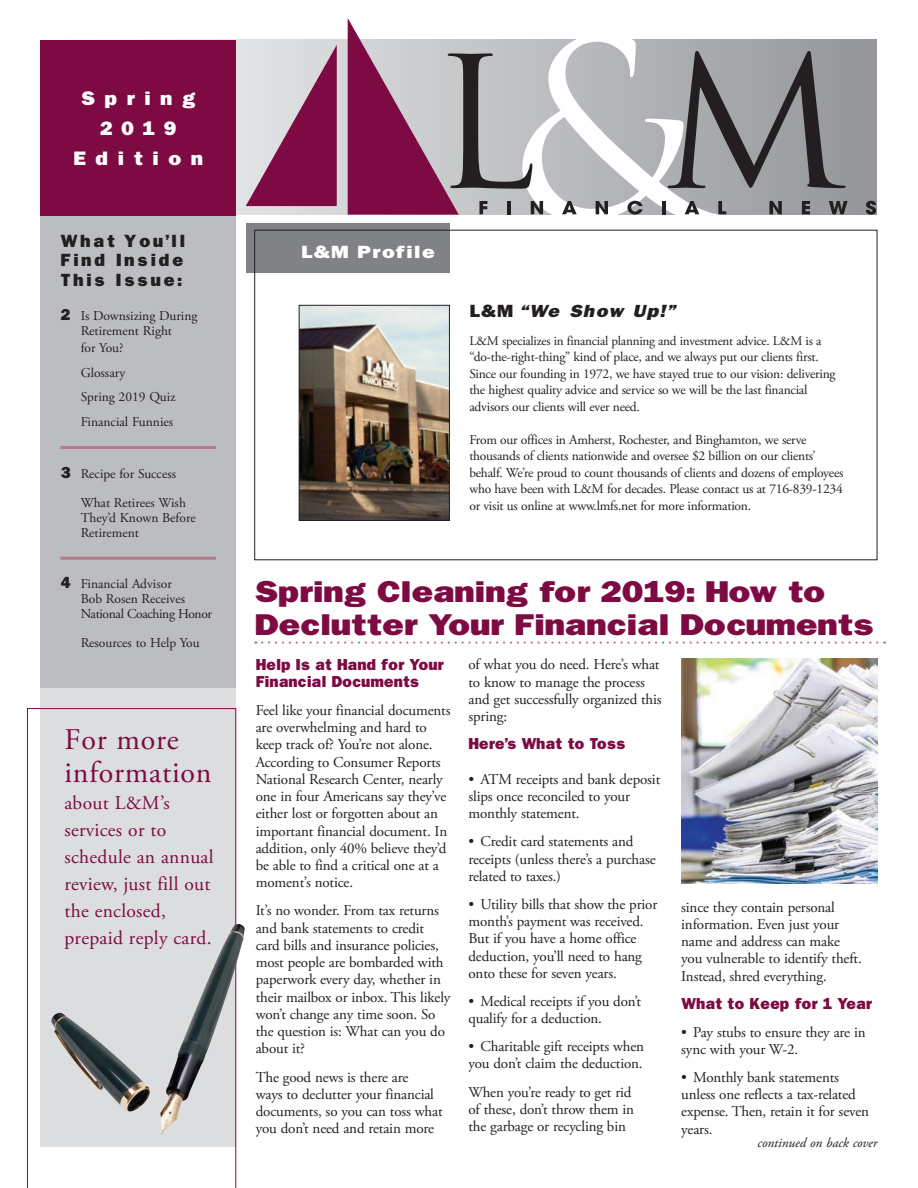
<style>
.page{position:relative;width:918px;height:1188px;background:#fff}
.page>*{position:absolute;margin:0;border:0;box-sizing:border-box;transform-origin:0 0}
.t1{font:30px/33px "Adobe Garamond Pro";letter-spacing:.025em;color:#7d0a42}
.subhead_1{font:800 25.5px/33px "Franklin";letter-spacing:-.03em;color:#7d0a42;scale:1.2 1}
.t2{font:19.5px/27px "Adobe Garamond Pro";letter-spacing:.015em;color:#7d0a42}
.t3{font:800 16.5px/30px "Franklin";letter-spacing:.5em;color:#fff;text-align:center;scale:1.1 1}
.body_text_1{font:15px/17.2px "Adobe Garamond Pro";letter-spacing:-.01em;color:#231f20}
.t4{font:800 15px/19.5px "Franklin";letter-spacing:.15em;color:#231f20}
.a__Profile_Name{font:italic 800 15px "Franklin";letter-spacing:.05em;color:#231f20;scale:1.1 1}
.t5{font:800 15px "Franklin";letter-spacing:.05em;color:#fff;scale:1.2 1}
.b__Profile_Text{font:13.5px/16.5px "Adobe Garamond Pro";letter-spacing:-.02em;color:#231f20}
.TABLE_of_CONTENTS-li{font:13.5px/15px "Adobe Garamond Pro";color:#231f20}
.body_text_1-2{font:800 13.5px/17.2px "Franklin";letter-spacing:-.01em;color:#7d0a42}
.body_text_1-3{font:italic 13.5px "Adobe Garamond Pro";color:#231f20}
.b__Profile_Text-2{font:13.2px "Adobe Garamond Pro";letter-spacing:-.02em;color:#231f20}
.s1{font-family:"Franklin";font-weight:800}
.s2{font-style:normal}
</style>
<div class="page">
<div style="left:40px;top:216px;width:196px;height:472px;background:#bcbdc0"></div>
<svg style="left:112px;top:39px;width:764px;height:176px"></svg>
<svg style="left:866px;top:201px;width:10px;height:14px"></svg>
<svg style="left:246px;top:45px;width:91px;height:161px"></svg>
<svg style="left:348px;top:18px;width:500px;height:197px"></svg>
<div style="left:40px;top:688px;width:196px;height:460px;background:#dcdddf"></div>
<svg style="left:27px;top:708px;width:209px;height:480px"></svg>
<div style="left:246px;top:223px;width:204px;height:50px;background:#808285"></div>
<div style="left:40px;top:40px;width:196px;height:176px;background:#7d0a42"></div>
<img style="left:51px;top:924px;width:194px;height:211px">
<hr style="left:60px;top:446px;width:156px;height:3px;background:#b6798b">
<hr style="left:60px;top:557px;width:156px;height:3px;background:#b6798b">
<img style="left:682px;top:659px;width:196px;height:224px">
<svg style="left:262px;top:641px;width:623px;height:3px"></svg>
<img style="left:301px;top:307px;width:147px;height:212px">
<div style="left:299px;top:305px;width:151px;height:216px;border:1px solid #231f20"></div>
<p class="t3" style="left:73px;top:83px;width:120px">Spring<br>2019<br>Edition</p>
<p class="t4" style="left:60px;top:230px;width:126px">What You’ll<br>Find Inside</p>
<p class="t4" style="left:60px;top:269px;width:123px">This Issue:</p>
<p class="TABLE_of_CONTENTS-li" style="left:60px;top:309px;width:138px;text-align:center"><span class="s1">2</span> Is Downsizing During<br>Retirement Right</p>
<p class="TABLE_of_CONTENTS-li" style="left:81px;top:340px;width:44px">for You?</p>
<p class="TABLE_of_CONTENTS-li" style="left:81px;top:365px;width:46px">Glossary</p>
<p class="TABLE_of_CONTENTS-li" style="left:81px;top:390px;width:96px">Spring 2019 Quiz</p>
<p class="TABLE_of_CONTENTS-li" style="left:81px;top:415px;width:94px">Financial Funnies</p>
<p class="TABLE_of_CONTENTS-li" style="left:60px;top:466px;width:117px"><span class="s1">3</span> Recipe for Success</p>
<p class="TABLE_of_CONTENTS-li" style="left:81px;top:496px;width:117px">What Retirees Wish<br>They’d Known Before<br>Retirement</p>
<p class="TABLE_of_CONTENTS-li" style="left:81px;top:577px;width:133px;text-indent:-20px"><span class="s1">4</span> Financial Advisor<br>Bob Rosen Receives<br>National Coaching Honor</p>
<p class="TABLE_of_CONTENTS-li" style="left:81px;top:636px;width:120px">Resources to Help You</p>
<p class="t1" style="left:64px;top:724px;width:149px">For more information</p>
<p class="t2" style="left:64px;top:790px;width:151px">about L&amp;M’s services or to schedule an annual review, just fill out the enclosed, prepaid reply card.</p>
<p class="t5" style="left:301px;top:241px;width:113px">L&amp;M Profile</p>
<p class="a__Profile_Name" style="left:469px;top:301px;width:189px"><span class="s2">L&amp;M</span> “We Show Up!”</p>
<p class="b__Profile_Text-2" style="left:469px;top:332px;width:353px">L&amp;M specializes in financial planning and investment advice. L&amp;M is a</p>
<p class="b__Profile_Text" style="left:469px;top:349px;width:368px">“do-the-right-thing” kind of place, and we always put our clients first.<br>Since our founding in 1972, we have stayed true to our vision: delivering the highest quality advice and service so we will be the last financial advisors our clients will ever need.</p>
<p class="b__Profile_Text" style="left:469px;top:432px;width:376px">From our offices in Amherst, Rochester, and Binghamton, we serve thousands of clients nationwide and oversee $2 billion on our clients’ behalf. We’re proud to count thousands of clients and dozens of employees who have been with L&amp;M for decades. Please contact us at 716-839-1234 or visit us online at www.lmfs.net for more information.</p>
<p class="subhead_1" style="left:254px;top:575px;width:518px">Spring Cleaning for 2019: How to<br>Declutter Your Financial Documents</p>
<p class="body_text_1-2" style="left:256px;top:655px;width:190px">Help Is at Hand for Your<br>Financial Documents</p>
<p class="body_text_1" style="left:256px;top:702px;width:196px">Feel like your financial documents are overwhelming and hard to keep track of? You’re not alone.<br>According to Consumer Reports<br>National Research Center, nearly one in four Americans say they’ve either lost or forgotten about an important financial document. In addition, only 40% believe they’d be able to find a critical one at a moment’s notice.</p>
<p class="body_text_1" style="left:256px;top:903px;width:196px">It’s no wonder. From tax returns and bank statements to credit card bills and insurance policies, most people are bombarded with paperwork every day, whether in their mailbox or inbox. This likely won’t change any time soon. So the question is: What can you do about it?</p>
<p class="body_text_1" style="left:256px;top:1069px;width:188px">The good news is there are<br>ways to declutter your financial documents, so you can toss what you don’t need and retain more</p>
<p class="body_text_1" style="left:468px;top:657px;width:195px">of what you do need. Here’s what to know to manage the process and get successfully organized this spring:</p>
<p class="body_text_1-2" style="left:468px;top:735px;width:159px">Here’s What to Toss</p>
<p class="body_text_1" style="left:468px;top:771px;width:193px">• ATM receipts and bank deposit slips once reconciled to your monthly statement.</p>
<p class="body_text_1" style="left:468px;top:833px;width:189px">• Credit card statements and receipts (unless there’s a purchase related to taxes.)</p>
<p class="body_text_1" style="left:468px;top:896px;width:190px">• Utility bills that show the prior month’s payment was received.<br>But if you have a home office deduction, you’ll need to hang onto these for seven years.</p>
<p class="body_text_1" style="left:468px;top:993px;width:174px">• Medical receipts if you don’t qualify for a deduction.</p>
<p class="body_text_1" style="left:468px;top:1038px;width:177px">• Charitable gift receipts when you don’t claim the deduction.</p>
<p class="body_text_1" style="left:468px;top:1084px;width:167px">When you’re ready to get rid of these, don’t throw them in the garbage or recycling bin</p>
<p class="body_text_1" style="left:681px;top:899px;width:182px">since they contain personal information. Even just your name and address can make you vulnerable to identify theft.<br>Instead, shred everything.</p>
<p class="body_text_1-2" style="left:681px;top:994px;width:193px">What to Keep for 1 Year</p>
<p class="body_text_1" style="left:681px;top:1024px;width:186px">• Pay stubs to ensure they are in sync with your W-2.</p>
<p class="body_text_1" style="left:681px;top:1069px;width:189px">• Monthly bank statements unless one reflects a tax-related expense. Then, retain it for seven years.</p>
<p class="body_text_1-3" style="left:757px;top:1134px;width:122px">continued on back cover</p>
</div>
